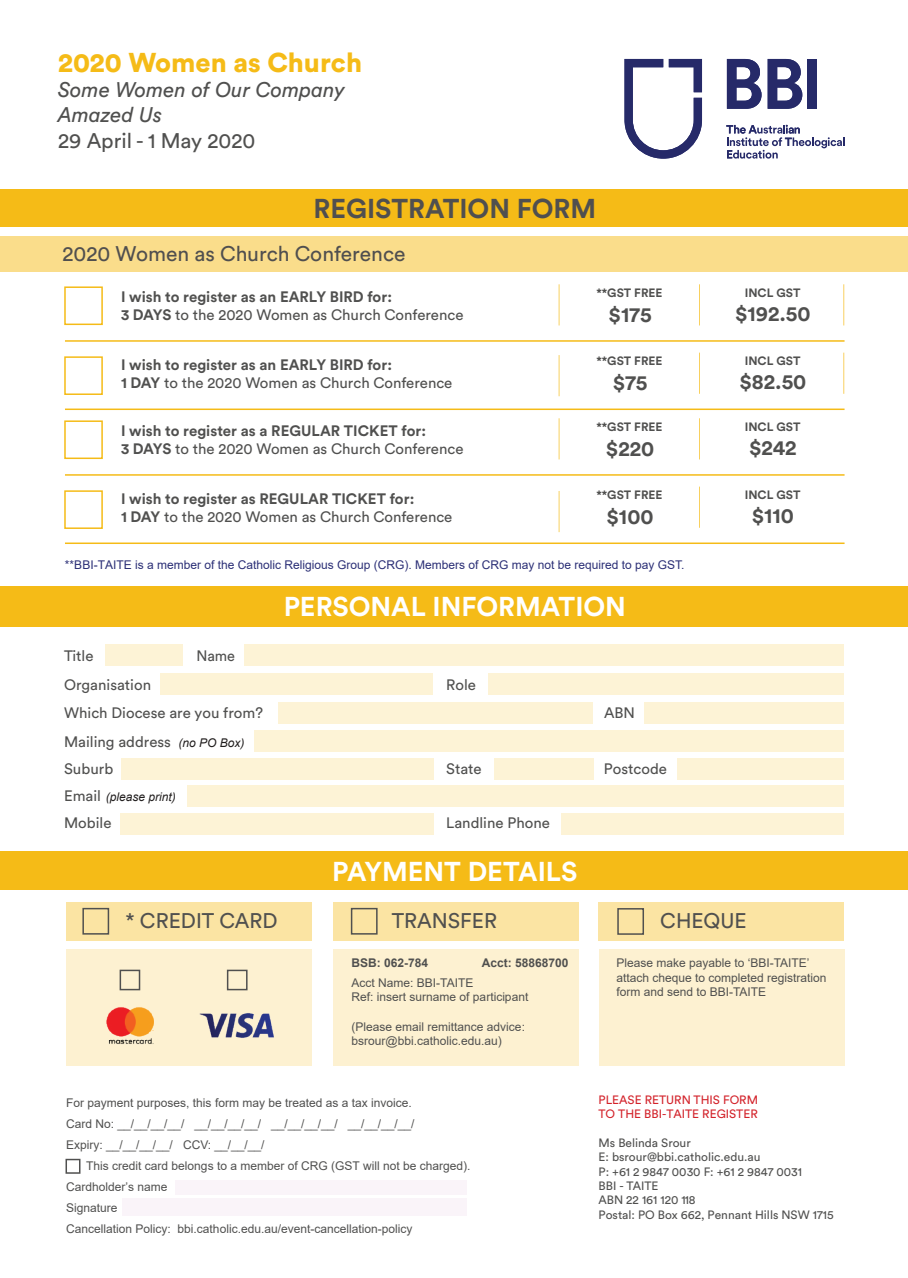
<style>
.page{position:relative;width:908px;height:1278px;background:#fff}
.page>*{position:absolute;margin:0;border:0;box-sizing:border-box;transform-origin:0 0}
.t1{font:700 27px "Circular Std";color:#fff}
.t2{font:900 27px "Circular Std";color:#f5bb17}
.t3{font:700 27px "Circular Std";color:#504f4f}
.t4{font:21px "Circular Std";color:#50504f}
.t5{font:700 21px "Circular Std";color:#50504f}
.t6{font:italic 21px/25.2px "Circular Std";color:#50504f}
.t7{font:21px "Circular Std";color:#504f4f}
.t8{font:700 15px/18px "Circular Std";color:#50504f}
.t9{font:15px/27px "Circular Std";color:#50504f}
.t10{font:15px "Circular Std";color:#50504f;scale:.96 1}
.t11{font:12px/21px "Arial";color:#50504f}
.t12{font:12px/14.4px "Circular Std";color:#50504f}
.t13{font:12px "Arial";color:#2b2f76}
.t14{font:700 12px "Circular Std";color:#50504f}
.t15{font:12px/14.4px "Circular Std";color:#d3232b}
.t16{font:700 12px "Arial";color:#50504f}
.t17{font:italic 12px "Arial";color:#211e1e}
.s1{font-weight:400}
.s2{font-family:"Arial";font-style:italic;font-size:12px;color:#211e1e}
.s3{font-family:"Circular Std";font-style:normal;font-size:15px;color:#50504f}
</style>
<div class="page">
<svg style="left:727px;top:59px;width:34px;height:50px"></svg>
<svg style="left:768px;top:59px;width:34px;height:50px"></svg>
<div style="left:808px;top:59px;width:9px;height:50px;background:#262a69"></div>
<svg style="left:624px;top:59px;width:78px;height:100px"></svg>
<svg style="left:726px;top:125px;width:118px;height:34px"></svg>
<div style="left:0;top:189px;width:908px;height:38px;background:#f5bb17"></div>
<div style="left:0;top:236px;width:908px;height:35px;background:#fadd8b"></div>
<div style="left:0;top:587px;width:908px;height:40px;background:#f5bb17"></div>
<div style="left:0;top:851px;width:908px;height:38px;background:#f5bb17"></div>
<div style="left:64px;top:286px;width:39px;height:39px;border:2px solid #f5bb17"></div>
<div style="left:64px;top:356px;width:39px;height:39px;border:2px solid #f5bb17"></div>
<div style="left:123px;top:1199px;width:344px;height:17px;background:#faf4f9"></div>
<div style="left:175px;top:1180px;width:292px;height:14px;background:#faf4f9"></div>
<div style="left:66px;top:949px;width:246px;height:116px;background:#fdf1d1"></div>
<div style="left:66px;top:902px;width:246px;height:39px;background:#fbe4a3"></div>
<div style="left:120px;top:970px;width:20px;height:20px;border:2px solid #50504f"></div>
<div style="left:66px;top:1159px;width:14px;height:15px;border:2px solid #50504f"></div>
<div style="left:82px;top:908px;width:27px;height:27px;border:2px solid #50504f"></div>
<div style="left:227px;top:970px;width:21px;height:20px;border:2px solid #50504f"></div>
<img style="left:106px;top:1007px;width:48px;height:37px">
<img style="left:199px;top:1013px;width:75px;height:25px">
<div style="left:598px;top:902px;width:246px;height:39px;background:#fbe4a3"></div>
<div style="left:333px;top:902px;width:246px;height:39px;background:#fbe4a3"></div>
<div style="left:333px;top:949px;width:246px;height:116px;background:#fdf1d1"></div>
<div style="left:599px;top:949px;width:246px;height:116px;background:#fdf1d1"></div>
<div style="left:351px;top:908px;width:27px;height:27px;border:2px solid #50504f"></div>
<div style="left:617px;top:908px;width:27px;height:27px;border:2px solid #50504f"></div>
<hr style="left:65px;top:340px;width:779px;height:2px;background:#f5bb17">
<hr style="left:699px;top:284px;width:1px;height:41px;background:#f5bb17">
<hr style="left:843px;top:284px;width:1px;height:41px;background:#f5bb17">
<hr style="left:559px;top:284px;width:1px;height:41px;background:#f5bb17">
<hr style="left:65px;top:408px;width:779px;height:2px;background:#f5bb17">
<hr style="left:699px;top:353px;width:1px;height:41px;background:#f5bb17">
<hr style="left:843px;top:353px;width:1px;height:41px;background:#f5bb17">
<div style="left:64px;top:420px;width:39px;height:39px;border:2px solid #f5bb17"></div>
<div style="left:64px;top:490px;width:39px;height:39px;border:2px solid #f5bb17"></div>
<hr style="left:65px;top:474px;width:779px;height:2px;background:#f5bb17">
<hr style="left:699px;top:418px;width:1px;height:41px;background:#f5bb17">
<hr style="left:559px;top:418px;width:1px;height:41px;background:#f5bb17">
<hr style="left:559px;top:491px;width:1px;height:41px;background:#f5bb17">
<hr style="left:559px;top:355px;width:1px;height:41px;background:#f5bb17">
<hr style="left:65px;top:542px;width:779px;height:2px;background:#f5bb17">
<hr style="left:699px;top:487px;width:1px;height:41px;background:#f5bb17">
<div style="left:278px;top:703px;width:315px;height:21px;background:#fdf3d6"></div>
<div style="left:561px;top:813px;width:283px;height:21px;background:#fdf3d6"></div>
<div style="left:120px;top:813px;width:313px;height:21px;background:#fdf3d6"></div>
<div style="left:244px;top:644px;width:600px;height:21px;background:#fdf3d6"></div>
<div style="left:160px;top:673px;width:273px;height:21px;background:#fdf3d6"></div>
<div style="left:254px;top:730px;width:590px;height:22px;background:#fdf3d6"></div>
<div style="left:121px;top:758px;width:312px;height:21px;background:#fdf3d6"></div>
<div style="left:188px;top:786px;width:656px;height:21px;background:#fdf3d6"></div>
<div style="left:494px;top:758px;width:99px;height:21px;background:#fdf3d6"></div>
<div style="left:677px;top:758px;width:167px;height:21px;background:#fdf3d6"></div>
<div style="left:645px;top:703px;width:199px;height:21px;background:#fdf3d6"></div>
<div style="left:488px;top:673px;width:356px;height:21px;background:#fdf3d6"></div>
<div style="left:106px;top:644px;width:77px;height:21px;background:#fdf3d6"></div>
<h1 class="t2" style="left:58px;top:45px;width:305px">2020 Women as Church</h1>
<h2 class="t6" style="left:58px;top:77px;width:288px">Some Women of Our Company<br>Amazed Us</h2>
<h2 class="t4" style="left:58px;top:127px;width:199px">29 April - 1 May 2020</h2>
<h1 class="t3" style="left:313px;top:191px;width:284px">REGISTRATION FORM</h1>
<h2 class="t7" style="left:62px;top:240px;width:345px">2020 Women as Church Conference</h2>
<p class="t8" style="left:121px;top:287px;width:344px">I wish to register as an EARLY BIRD for:<br>3 DAYS <span class="s1">to the 2020 Women as Church Conference</span></p>
<p class="t8" style="left:121px;top:356px;width:333px">I wish to register as an EARLY BIRD for:<br>1 DAY <span class="s1">to the 2020 Women as Church Conference</span></p>
<p class="t8" style="left:121px;top:421px;width:344px">I wish to register as a REGULAR TICKET for:<br>3 DAYS <span class="s1">to the 2020 Women as Church Conference</span></p>
<p class="t8" style="left:121px;top:490px;width:333px">I wish to register as REGULAR TICKET for:<br>1 DAY <span class="s1">to the 2020 Women as Church Conference</span></p>
<p class="t14" style="left:596px;top:285px;width:68px">**GST FREE</p>
<p class="t14" style="left:745px;top:285px;width:57px">INCL GST</p>
<h2 class="t5" style="left:609px;top:301px;width:45px">$175</h2>
<h2 class="t5" style="left:735px;top:300px;width:77px">$192.50</h2>
<p class="t14" style="left:596px;top:353px;width:68px">**GST FREE</p>
<p class="t14" style="left:745px;top:353px;width:57px">INCL GST</p>
<h2 class="t5" style="left:613px;top:369px;width:36px">$75</h2>
<h2 class="t5" style="left:739px;top:368px;width:68px">$82.50</h2>
<p class="t14" style="left:596px;top:419px;width:68px">**GST FREE</p>
<p class="t14" style="left:745px;top:419px;width:57px">INCL GST</p>
<h2 class="t5" style="left:606px;top:435px;width:50px">$220</h2>
<h2 class="t5" style="left:749px;top:434px;width:49px">$242</h2>
<p class="t14" style="left:596px;top:487px;width:68px">**GST FREE</p>
<p class="t14" style="left:745px;top:487px;width:57px">INCL GST</p>
<h2 class="t5" style="left:607px;top:503px;width:49px">$100</h2>
<h2 class="t5" style="left:752px;top:502px;width:44px">$110</h2>
<p class="t13" style="left:65px;top:556px;width:621px">**BBI-TAITE is a member of the Catholic Religious Group (CRG). Members of CRG may not be required to pay GST.</p>
<h1 class="t1" style="left:284px;top:589px;width:344px">PERSONAL INFORMATION</h1>
<p class="t9" style="left:64px;top:642px;width:31px">Title</p>
<p class="t10" style="left:196px;top:647px;width:42px">Name</p>
<p class="t9" style="left:64px;top:671px;width:89px">Organisation</p>
<p class="t9" style="left:446px;top:671px;width:31px">Role</p>
<p class="t9" style="left:64px;top:699px;width:200px">Which Diocese are you from?</p>
<p class="t9" style="left:604px;top:699px;width:32px">ABN</p>
<p class="t9" style="left:64px;top:728px;width:182px">Mailing address <span class="s2">(no PO Box)<br></span>Suburb</p>
<p class="t9" style="left:446px;top:755px;width:37px">State</p>
<p class="t9" style="left:604px;top:755px;width:65px">Postcode</p>
<p class="t17" style="left:64px;top:788px;width:113px"><span class="s3">Email</span> (please print)</p>
<p class="t9" style="left:64px;top:809px;width:49px">Mobile</p>
<p class="t9" style="left:446px;top:809px;width:105px">Landline Phone</p>
<h1 class="t1" style="left:332px;top:854px;width:247px">PAYMENT DETAILS</h1>
<h2 class="t4" style="left:125px;top:908px;width:154px">* CREDIT CARD</h2>
<h2 class="t4" style="left:392px;top:908px;width:107px">TRANSFER</h2>
<h2 class="t4" style="left:660px;top:908px;width:88px">CHEQUE</h2>
<p class="t11" style="left:616px;top:956px;width:212px;line-height:14.4px">Please make payable to ‘BBI-TAITE’ attach cheque to completed registration form and send to BBI-TAITE</p>
<p class="t16" style="left:352px;top:954px;width:78px">BSB: 062-784</p>
<p class="t16" style="left:482px;top:954px;width:88px">Acct: 58868700</p>
<p class="t11" style="left:352px;top:975px;width:178px;line-height:14.4px">Acct Name: BBI-TAITE<br>Ref: insert surname of participant</p>
<p class="t11" style="left:352px;top:1019px;width:175px;line-height:14.4px">(Please email remittance advice: bsrour@bbi.catholic.edu.au)</p>
<p class="t11" style="left:66px;top:1092px;width:350px">For payment purposes, this form may be treated as a tax invoice.<br>Card No: __/__/__/__/ __/__/__/__/ __/__/__/__/ __/__/__/__/<br>Expiry: __/__/__/__/ CCV: __/__/__/</p>
<p class="t11" style="left:66px;top:1155px;width:406px;text-indent:20px">This credit card belongs to a member of CRG (GST will not be charged).<br>Cardholder’s name<br>Signature<br>Cancellation Policy: bbi.catholic.edu.au/event-cancellation-policy</p>
<p class="t15" style="left:598px;top:1092px;width:161px">PLEASE RETURN THIS FORM<br>TO THE BBI-TAITE REGISTER</p>
<p class="t12" style="left:598px;top:1135px;width:237px">Ms Belinda Srour<br>E: bsrour@bbi.catholic.edu.au<br>P: +61 2 9847 0030 F: +61 2 9847 0031<br>BBI - TAITE<br>ABN 22 161 120 118<br>Postal: PO Box 662, Pennant Hills NSW 1715</p>
</div>
